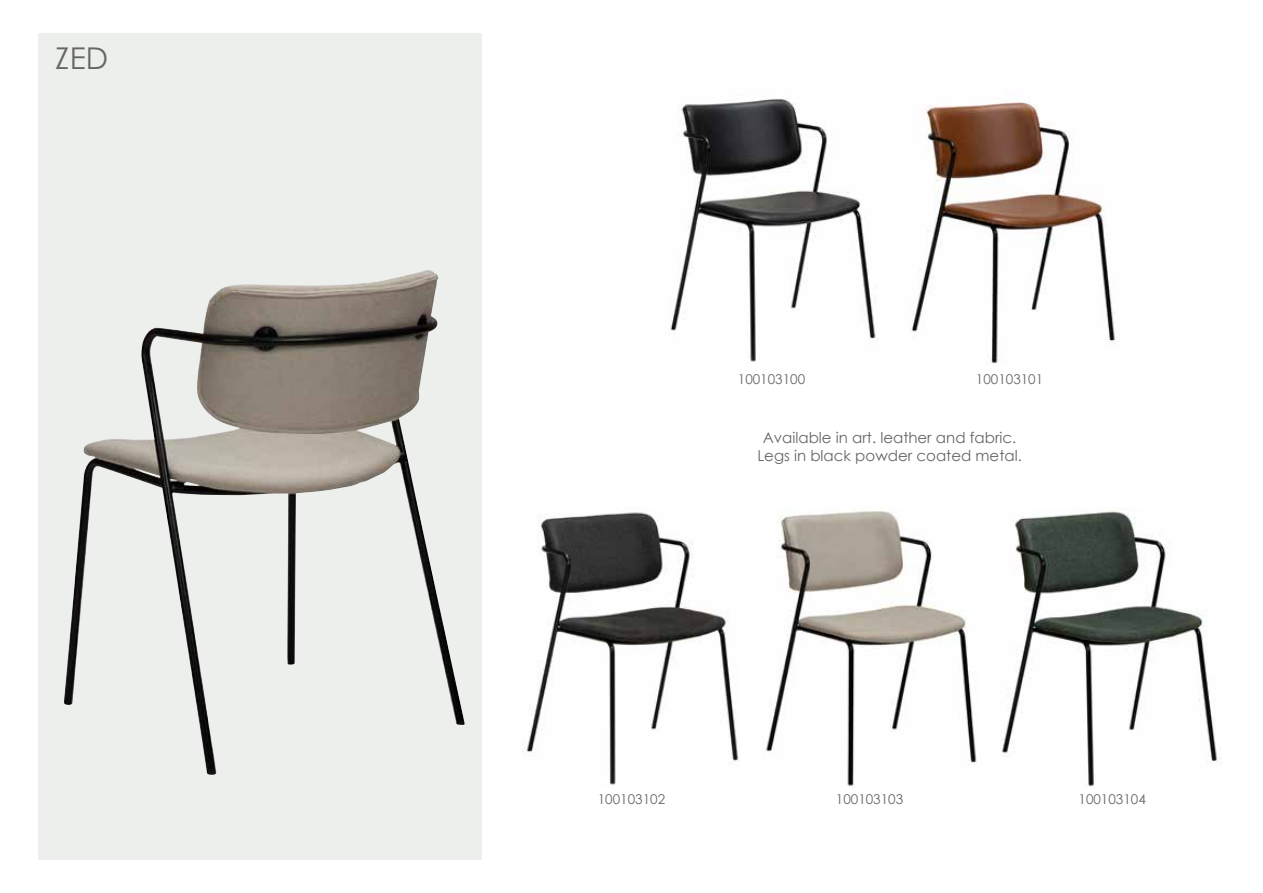
<style>
.page{position:relative;width:1263px;height:893px;background:#fff}
.page>*{position:absolute;margin:0;border:0;box-sizing:border-box;transform-origin:0 0}
.t1{font:30px "Century Gothic";color:#666}
.t2{font:15px/18px "Century Gothic";color:#666;text-align:center}
.t3{font:13.5px "Century Gothic";color:#666}
</style>
<div class="page">
<div style="left:38px;top:33px;width:444px;height:826px;background:#ecefeb"></div>
<img style="left:64px;top:270px;width:401px;height:505px">
<img style="left:911px;top:98px;width:205px;height:266px">
<img style="left:670px;top:98px;width:206px;height:264px">
<img style="left:1001px;top:511px;width:220px;height:276px">
<img style="left:766px;top:510px;width:211px;height:276px">
<img style="left:522px;top:512px;width:217px;height:273px">
<h1 class="t1" style="left:55px;top:37px;width:54px">ZED</h1>
<p class="t3" style="left:738px;top:370px;width:69px">100103100</p>
<p class="t3" style="left:976px;top:370px;width:69px">100103101</p>
<p class="t2" style="left:757px;top:428px;width:266px">Available in art. leather and fabric.<br>Legs in black powder coated metal.</p>
<p class="t3" style="left:598px;top:790px;width:69px">100103102</p>
<p class="t3" style="left:836px;top:790px;width:69px">100103103</p>
<p class="t3" style="left:1078px;top:790px;width:69px">100103104</p>
</div>
